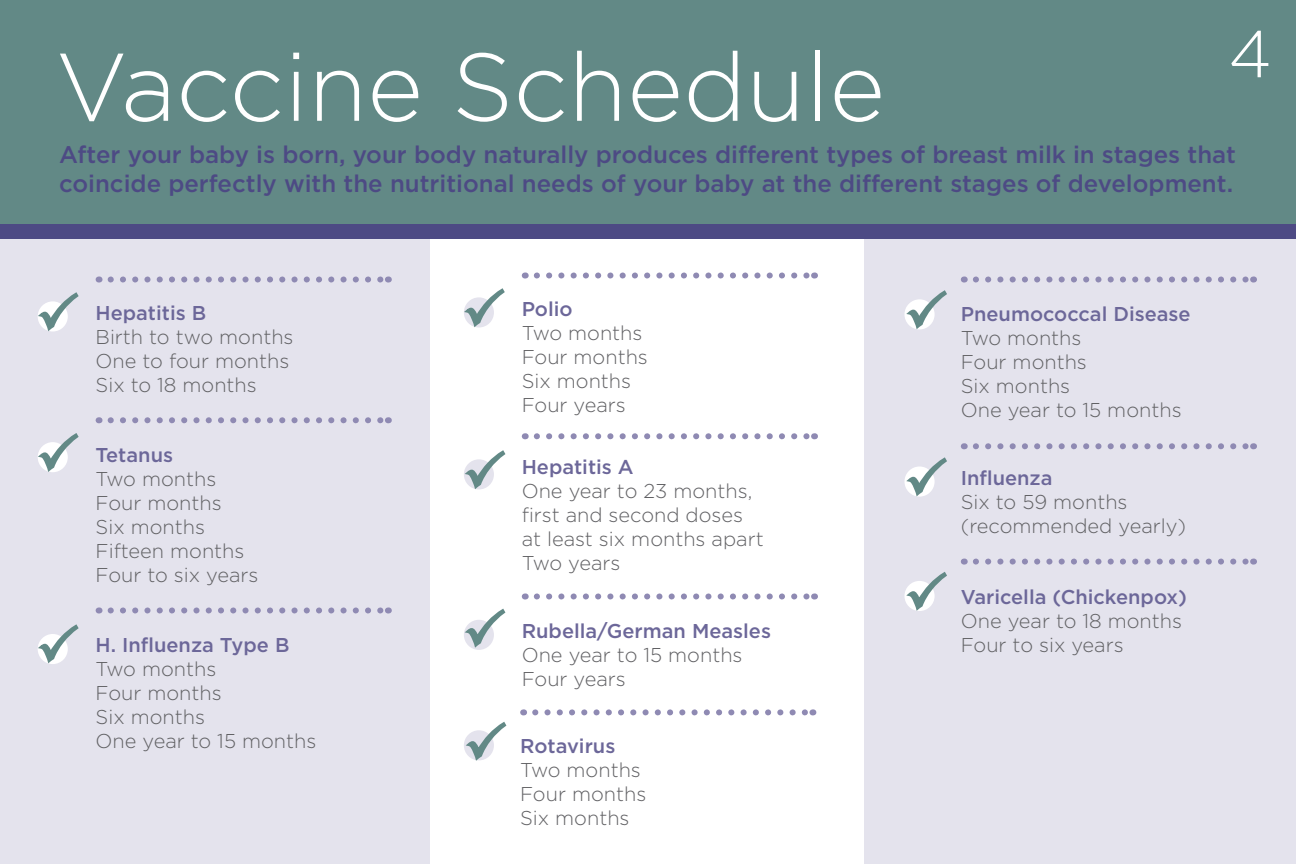
<style>
.page{position:relative;width:1296px;height:864px;background:#fff}
.page>*{position:absolute;margin:0;border:0;box-sizing:border-box;transform-origin:0 0}
.t1{font:300 96px "Gotham";color:#fff}
.t2{font:300 66px "Gotham";color:#fff}
.t3{font:500 24px/28.8px "Gotham";color:#4d4a84}
.t4{font:300 20px/24px "Gotham";color:#616164}
.t5{font:500 20px "Gotham";color:#6c6799}
</style>
<div class="page">
<div style="left:1px;top:239px;width:1295px;height:625px;background:#e4e3ed"></div>
<div style="left:431px;top:239px;width:433px;height:625px;background:#fff"></div>
<div style="left:0;top:0;width:1296px;height:230px;background:#628986"></div>
<div style="left:0;top:224px;width:1296px;height:15px;background:#4d4a84"></div>
<svg style="left:111px;top:277px;width:271px;height:6px"></svg>
<svg style="left:111px;top:417px;width:271px;height:6px"></svg>
<svg style="left:111px;top:607px;width:271px;height:6px"></svg>
<svg style="left:537px;top:273px;width:271px;height:6px"></svg>
<svg style="left:537px;top:433px;width:271px;height:6px"></svg>
<svg style="left:537px;top:593px;width:271px;height:6px"></svg>
<svg style="left:535px;top:709px;width:271px;height:6px"></svg>
<svg style="left:976px;top:277px;width:271px;height:6px"></svg>
<svg style="left:976px;top:443px;width:271px;height:6px"></svg>
<svg style="left:976px;top:559px;width:271px;height:6px"></svg>
<svg style="left:38px;top:292px;width:41px;height:40px"></svg>
<svg style="left:38px;top:433px;width:41px;height:39px"></svg>
<svg style="left:38px;top:624px;width:41px;height:40px"></svg>
<svg style="left:464px;top:288px;width:41px;height:40px"></svg>
<svg style="left:464px;top:450px;width:42px;height:40px"></svg>
<svg style="left:464px;top:608px;width:42px;height:42px"></svg>
<svg style="left:464px;top:721px;width:43px;height:40px"></svg>
<svg style="left:904px;top:290px;width:43px;height:40px"></svg>
<svg style="left:904px;top:457px;width:43px;height:40px"></svg>
<svg style="left:904px;top:572px;width:43px;height:39px"></svg>
<h2 class="t2" style="left:1228px;top:12px;width:45px">4</h2>
<h1 class="t1" style="left:56px;top:26px;width:831px">Vaccine Schedule</h1>
<p class="t3" style="left:59px;top:140px;width:1178px">After your baby is born, your body naturally produces different types of breast milk in stages that coincide perfectly with the nutritional needs of your baby at the different stages of development.</p>
<p class="t5" style="left:96px;top:300px;width:112px">Hepatitis B</p>
<p class="t4" style="left:96px;top:324px;width:199px">Birth to two months<br>One to four months<br>Six to 18 months</p>
<p class="t5" style="left:96px;top:442px;width:79px">Tetanus</p>
<p class="t4" style="left:96px;top:467px;width:164px">Two months<br>Four months<br>Six months<br>Fifteen months<br>Four to six years</p>
<p class="t5" style="left:96px;top:632px;width:195px">H . I nfluenza Type B</p>
<p class="t4" style="left:96px;top:656px;width:222px">Two months<br>Four months<br>Six months<br>One year to 15 months</p>
<p class="t5" style="left:522px;top:296px;width:52px">Polio</p>
<p class="t4" style="left:522px;top:320px;width:128px">Two months<br>Four months<br>Six months<br>Four years</p>
<p class="t5" style="left:522px;top:454px;width:112px">Hepatitis A</p>
<p class="t4" style="left:522px;top:479px;width:244px">One year to 23 months, first and second doses at least six months apart<br>Two years</p>
<p class="t5" style="left:522px;top:618px;width:251px">Rubella/German Measles</p>
<p class="t4" style="left:522px;top:642px;width:222px">One year to 15 months<br>Four years</p>
<p class="t5" style="left:520px;top:732px;width:97px">Rotavirus</p>
<p class="t4" style="left:520px;top:757px;width:128px">Two months<br>Four months<br>Six months</p>
<p class="t5" style="left:961px;top:300px;width:231px">Pneumococcal Disease</p>
<p class="t4" style="left:961px;top:325px;width:222px">Two months<br>Four months<br>Six months<br>One year to 15 months</p>
<p class="t5" style="left:961px;top:465px;width:93px">I nfluenza</p>
<p class="t4" style="left:961px;top:489px;width:227px">Six to 59 months (recommended yearly)</p>
<p class="t5" style="left:961px;top:584px;width:228px">Varicella (Chickenpox)</p>
<p class="t4" style="left:961px;top:609px;width:223px">One year to 18 months<br>Four to six years</p>
</div>
